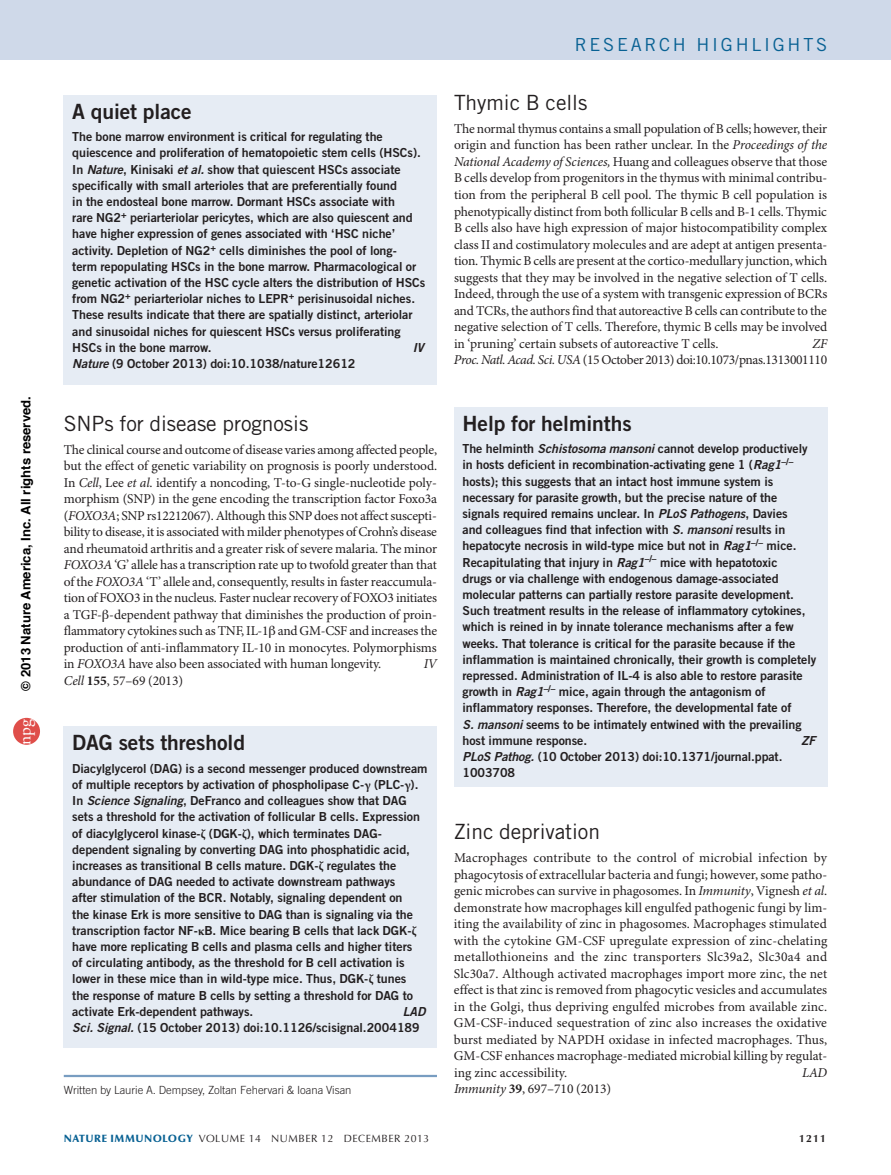
<style>
.page{position:relative;width:891px;height:1175px;background:#fff}
.page>*{position:absolute;margin:0;border:0;box-sizing:border-box;transform-origin:0 0}
.HEAD_res_notes{font:21px "Trade Gothic LT Std";letter-spacing:-.005em;color:#231f20}
.HEAD_res_notes_bold{font:21px "Trade Gothic LT Std Bd 2";letter-spacing:-.005em;color:#231f20}
.z-HEADER_follow{font:18px "Trade Gothic LT Std";letter-spacing:.15em;color:#086193}
.t1{font:17.4px "Adobe Garamond Pro";color:#fff}
.TEXT_first{font:13.5px/16.5px "Minion Pro";letter-spacing:-.005em;color:#231f20;text-align:justify}
.TEXT_first-2{font:13.5px "Minion Pro";letter-spacing:-.025em;color:#231f20}
.TEXT_first-3{font:italic 13.5px "Minion Pro";letter-spacing:-.025em;color:#231f20}
.t2{font:700 13.05px "Helvetica";color:#000}
.BOX_text_bold_first{font:12.45px/16.2px "Trade Gothic LT Std Bd 2";letter-spacing:-.005em;color:#231f20}
.BOX_text_bold_first-2{font:12.45px "Trade Gothic LT Std Bd 2 Obl";letter-spacing:-.005em;color:#231f20}
.ADDRESS_front{font:300 11.25px "Trade Gothic LT Std";letter-spacing:-.005em;color:#231f20}
.t3{font:10.5px "Optima LT Std";letter-spacing:.05em;color:#231f20}
.t4{font:700 10.5px "Optima LT Std";color:#231f20}
.s1{font-family:"Trade Gothic LT Std Bd 2 Obl"}
.s2{font-style:italic}
.s3{font-weight:700}
.s4{font-family:"Minion Pro";font-weight:700}
.s5{font-weight:900;color:#086193}
</style>
<div class="page">
<div style="left:0;top:0;width:891px;height:60px;background:#cfd9e9"></div>
<div style="left:64px;top:726px;width:373px;height:322px;background:#e6ecf4"></div>
<div style="left:64px;top:95px;width:373px;height:289px;background:#e6ecf4"></div>
<hr style="left:64px;top:1074px;width:373px;height:3px;background:#789dc1">
<div style="left:454px;top:407px;width:373px;height:379px;background:#e6ecf4"></div>
<div style="left:13px;top:718px;width:27px;height:26px;background:#df4e4a;border-radius:50%"></div>
<p class="t2" style="left:15px;top:690px;width:296px;rotate:-90deg">© 2013 Nature America, Inc. All rights reserved.</p>
<h3 class="t1" style="left:14px;top:744px;width:28px;rotate:-90deg">npg</h3>
<p class="HEAD_res_notes_bold" style="left:72px;top:98px;width:121px">A quiet place</p>
<p class="BOX_text_bold_first" style="left:72px;top:128px;width:355px">The bone marrow environment is critical for regulating the quiescence and proliferation of hematopoietic stem cells (HSCs).<br>In <span class="s1">Nature</span>, Kinisaki <span class="s1">et al.</span> show that quiescent HSCs associate specifically with small arterioles that are preferentially found<br>in the endosteal bone marrow. Dormant HSCs associate with<br>rare NG2<sup>+</sup> periarteriolar pericytes, which are also quiescent and have higher expression of genes associated with ‘HSC niche’ activity. Depletion of NG2<sup>+</sup> cells diminishes the pool of long-<br>term repopulating HSCs in the bone marrow. Pharmacological or genetic activation of the HSC cycle alters the distribution of HSCs from NG2<sup>+</sup> periarteriolar niches to LEPR<sup>+</sup> perisinusoidal niches.<br>These results indicate that there are spatially distinct, arteriolar and sinusoidal niches for quiescent HSCs versus proliferating HSCs in the bone marrow.</p>
<p class="BOX_text_bold_first-2" style="left:413px;top:340px;width:13px">IV</p>
<p class="BOX_text_bold_first" style="left:72px;top:355px;width:285px"><span class="s1">Nature</span> (9 October 2013) doi:10.1038/nature12612</p>
<p class="z-HEADER_follow" style="left:575px;top:34px;width:254px">RESEARCH HIGHLIGHTS</p>
<p class="HEAD_res_notes" style="left:454px;top:90px;width:135px">Thymic B cells</p>
<p class="TEXT_first" style="left:454px;top:121px;width:375px">The normal thymus contains a small population of B cells; however, their origin and function has been rather unclear. In the <span class="s2">Proceedings of the National Academy of Sciences,</span> Huang and colleagues observe that those B cells develop from progenitors in the thymus with minimal contribu&shy;tion from the peripheral B cell pool. The thymic B cell population is phenotypically distinct from both follicular B cells and B-1 cells. Thymic B cells also have high expression of major histocompatibility complex class II and costimulatory molecules and are adept at antigen presenta&shy;tion. Thymic B cells are present at the cortico-medullary junction, which suggests that they may be involved in the negative selection of T cells.<br>Indeed, through the use of a system with transgenic expression of BCRs and TCRs, the authors find that autoreactive B cells can contribute to the negative selection of T cells. Therefore, thymic B cells may be involved in ‘pruning’ certain subsets of autoreactive T cells.</p>
<p class="TEXT_first-3" style="left:813px;top:335px;width:16px">ZF</p>
<p class="TEXT_first-2" style="left:454px;top:352px;width:375px"><span class="s2">Proc. Natl. Acad. Sci. USA</span> (15 October 2013) doi:10.1073/pnas.1313001110</p>
<p class="HEAD_res_notes" style="left:64px;top:410px;width:246px">SNPs for disease prognosis</p>
<p class="TEXT_first" style="left:64px;top:441px;width:375px">The clinical course and outcome of disease varies among affected people, but the effect of genetic variability on prognosis is poorly understood.<br>In <span class="s2">Cell</span>, Lee <span class="s2">et al</span>. identify a noncoding, T-to-G single-nucleotide poly&shy;morphism (SNP) in the gene encoding the transcription factor Foxo3a (<span class="s2">FOXO3A</span>; SNP rs12212067). Although this SNP does not affect suscepti&shy;bility to disease, it is associated with milder phenotypes of Crohn’s disease and rheumatoid arthritis and a greater risk of severe malaria. The minor <span class="s2">FOXO3A</span> ‘G’ allele has a transcription rate up to twofold greater than that of the <span class="s2">FOXO3A</span> ‘T’ allele and, consequently, results in faster reaccumula&shy;tion of FOXO3 in the nucleus. Faster nuclear recovery of FOXO3 initiates a TGF- -dependent pathway that diminishes the production of proin&shy;flammatory cytokines such as TNF, IL-1 and GM-CSF and increases the production of anti-inflammatory IL-10 in monocytes. Polymorphisms in <span class="s2">FOXO3A</span> have also been associated with human longevity.</p>
<p class="TEXT_first-3" style="left:424px;top:655px;width:15px">IV</p>
<p class="TEXT_first" style="left:64px;top:672px;width:121px"><span class="s2">Cell</span> <span class="s3">155</span>, 57–69 (2013)</p>
<p class="HEAD_res_notes_bold" style="left:72px;top:729px;width:174px">DAG sets threshold</p>
<p class="BOX_text_bold_first" style="left:72px;top:760px;width:357px">Diacylglycerol (DAG) is a second messenger produced downstream of multiple receptors by activation of phospholipase C-<span class="s4">γ</span> (PLC-<span class="s4">γ</span>).<br>In <span class="s1">Science Signaling</span>, DeFranco and colleagues show that DAG sets a threshold for the activation of follicular B cells. Expression of diacylglycerol kinase-<span class="s4">ζ</span> (DGK-<span class="s4">ζ</span>), which terminates DAG&shy;dependent signaling by converting DAG into phosphatidic acid, increases as transitional B cells mature. DGK-<span class="s4">ζ</span> regulates the abundance of DAG needed to activate downstream pathways<br>after stimulation of the BCR. Notably, signaling dependent on<br>the kinase Erk is more sensitive to DAG than is signaling via the transcription factor NF-<span class="s4">κ</span>B. Mice bearing B cells that lack DGK-<span class="s4">ζ </span>have more replicating B cells and plasma cells and higher titers<br>of circulating antibody, as the threshold for B cell activation is lower in these mice than in wild-type mice. Thus, DGK-<span class="s4">ζ</span> tunes<br>the response of mature B cells by setting a threshold for DAG to activate Erk-dependent pathways.</p>
<p class="BOX_text_bold_first-2" style="left:403px;top:1003px;width:24px">LAD</p>
<p class="BOX_text_bold_first" style="left:72px;top:1019px;width:349px"><span class="s1">Sci. Signal.</span> (15 October 2013) doi:10.1126/scisignal.2004189</p>
<p class="ADDRESS_front" style="left:64px;top:1083px;width:289px">Written by Laurie A. Dempsey, Zoltan Fehervari &amp; Ioana Visan</p>
<p class="HEAD_res_notes_bold" style="left:463px;top:410px;width:171px">Help for helminths</p>
<p class="BOX_text_bold_first" style="left:463px;top:440px;width:355px">The helminth <span class="s1">Schistosoma mansoni</span> cannot develop productively in hosts deficient in recombination-activating gene 1 (<span class="s1">Rag1</span><sup>–/– </sup>hosts); this suggests that an intact host immune system is necessary for parasite growth, but the precise nature of the signals required remains unclear. In <span class="s1">PLoS Pathogens</span>, Davies<br>and colleagues find that infection with <span class="s1">S. mansoni</span> results in hepatocyte necrosis in wild-type mice but not in <span class="s1">Rag1</span><sup>–/–</sup> mice.<br>Recapitulating that injury in <span class="s1">Rag1</span><sup>–/–</sup> mice with hepatotoxic<br>drugs or via challenge with endogenous damage-associated molecular patterns can partially restore parasite development.<br>Such treatment results in the release of inflammatory cytokines, which is reined in by innate tolerance mechanisms after a few weeks. That tolerance is critical for the parasite because if the inflammation is maintained chronically, their growth is completely repressed. Administration of IL-4 is also able to restore parasite growth in <span class="s1">Rag1</span><sup>–/–</sup> mice, again through the antagonism of inflammatory responses. Therefore, the developmental fate of<br><span class="s1">S. mansoni</span> seems to be intimately entwined with the prevailing host immune response.</p>
<p class="BOX_text_bold_first-2" style="left:802px;top:732px;width:15px">ZF</p>
<p class="BOX_text_bold_first" style="left:463px;top:748px;width:322px"><span class="s1">PLoS Pathog.</span> (10 October 2013) doi:10.1371/journal.ppat.<br>1003708</p>
<p class="HEAD_res_notes" style="left:454px;top:819px;width:148px">Zinc deprivation</p>
<p class="TEXT_first" style="left:454px;top:850px;width:375px">Macrophages contribute to the control of microbial infection by phagocytosis of extracellular bacteria and fungi; however, some patho&shy;genic microbes can survive in phagosomes. In <span class="s2">Immunity</span>, Vignesh <span class="s2">et al</span>. demonstrate how macrophages kill engulfed pathogenic fungi by lim&shy;iting the availability of zinc in phagosomes. Macrophages stimulated with the cytokine GM-CSF upregulate expression of zinc-chelating metallothioneins and the zinc transporters Slc39a2, Slc30a4 and Slc30a7. Although activated macrophages import more zinc, the net effect is that zinc is removed from phagocytic vesicles and accumulates in the Golgi, thus depriving engulfed microbes from available zinc.<br>GM-CSF-induced sequestration of zinc also increases the oxidative burst mediated by NAPDH oxidase in infected macrophages. Thus, GM-CSF enhances macrophage-mediated microbial killing by regulat&shy;ing zinc accessibility.</p>
<p class="TEXT_first-3" style="left:802px;top:1064px;width:27px">LAD</p>
<p class="TEXT_first" style="left:454px;top:1081px;width:159px"><span class="s2">Immunity</span> <span class="s3">39</span>, 697–710 (2013)</p>
<p class="t3" style="left:64px;top:1132px;width:367px"><span class="s5">NATURE IMMUNOLOGY</span> VOLUME 14 NUMBER 12 DECEMBER 2013</p>
<p class="t4" style="left:799px;top:1132px;width:28px">1211</p>
</div>
